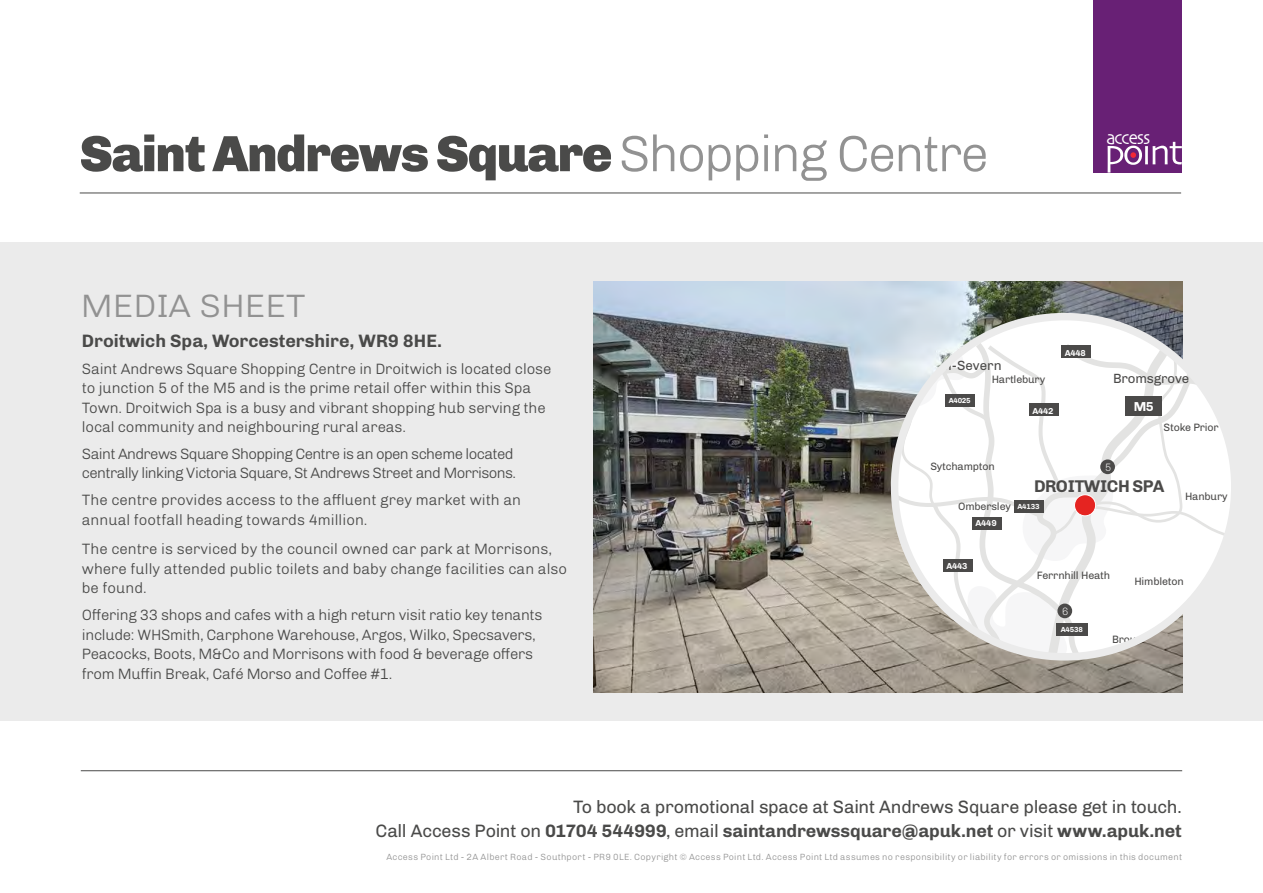
<style>
.page{position:relative;width:1263px;height:893px;background:#fff}
.page>*{position:absolute;margin:0;border:0;box-sizing:border-box;transform-origin:0 0}
.t1{font:900 51px "Chivo";letter-spacing:-.03em;color:#4a4a49}
.t2{font:300 32.4px "Chivo";color:#929292;scale:1.06 1}
.t3{font:19.65px "Skia";letter-spacing:-.06em;color:#fff;scale:.91 1}
.t4{font:18px/24px "Chivo";letter-spacing:-.015em;color:#4a4a49;text-align:right}
.t5{font:700 18px "Chivo";color:#4a4a49}
.t6{font:700 17.1px "Chivo";letter-spacing:-.035em;color:#4b4a49}
.t7{font:300 15px/19.5px "Chivo";letter-spacing:-.01em;color:#4a4a49}
.t8{font:300 15px/19.5px "Chivo";letter-spacing:-.04em;color:#4a4a49}
.t9{font:13.35px "Chivo";letter-spacing:-.015em;color:#4b4a49}
.t10{font:700 13.05px "Chivo";color:#fff}
.t11{font:10.65px "Chivo";letter-spacing:-.015em;color:#4b4a49}
.t12{font:300 10.65px "Chivo";color:#fff}
.t13{font:300 9px "Chivo";letter-spacing:.03em;color:#929292}
.t14{font:700 8.7px "Chivo";letter-spacing:-.035em;color:#fff}
.t15{font:700 7.35px "Chivo";letter-spacing:-.035em;color:#fff}
.s1{font-weight:300;color:#929292}
.s2{font-weight:700}
</style>
<div class="page">
<div style="left:0;top:242px;width:1263px;height:479px;background:#ebebeb"></div>
<img style="left:593px;top:281px;width:590px;height:411px">
<hr style="left:81px;top:770px;width:1101px;height:1px;background:#4a4a49">
<div style="left:894px;top:317px;width:341px;height:340px;background:#fff;border-radius:50%"></div>
<svg style="left:894px;top:343px;width:335px;height:314px"></svg>
<div style="left:943px;top:559px;width:29px;height:13px;background:#4b4a49"></div>
<div style="left:1029px;top:403px;width:29px;height:13px;background:#4b4a49"></div>
<div style="left:945px;top:394px;width:29px;height:13px;background:#4b4a49"></div>
<div style="left:1014px;top:500px;width:29px;height:13px;background:#4b4a49"></div>
<div style="left:891px;top:313px;width:347px;height:348px;border:8px solid #ebebeb;border-radius:50%"></div>
<div style="left:1093px;top:0;width:89px;height:172px;background:#682075"></div>
<svg style="left:1107px;top:142px;width:74px;height:30px"></svg>
<hr style="left:80px;top:193px;width:1101px;height:1px;background:#4a4a49">
<h1 class="t1" style="left:80px;top:113px;width:911px">Saint Andrews Square <span class="s1">Shopping Centre</span></h1>
<h2 class="t2" style="left:81px;top:282px;width:214px">MEDIA SHEET</h2>
<h3 class="t3" style="left:1106px;top:126px;width:50px">access</h3>
<p class="t5" style="left:82px;top:326px;width:362px">Droitwich Spa, Worcestershire, WR9 8HE.</p>
<p class="t7" style="left:82px;top:357px;width:471px">Saint Andrews Square Shopping Centre in Droitwich is located close to junction 5 of the M5 and is the prime retail offer within this Spa Town. Droitwich Spa is a busy and vibrant shopping hub serving the local community and neighbouring rural areas.</p>
<p class="t8" style="left:82px;top:443px;width:436px">Saint Andrews Square Shopping Centre is an open scheme located centrally linking Victoria Square, St Andrews Street and Morrisons.</p>
<p class="t7" style="left:82px;top:489px;width:441px">The centre provides access to the affluent grey market with an annual footfall heading towards 4million.</p>
<p class="t7" style="left:82px;top:538px;width:487px">The centre is serviced by the council owned car park at Morrisons, where fully attended public toilets and baby change facilities can also be found.</p>
<p class="t7" style="left:82px;top:604px;width:462px">Offering 33 shops and cafes with a high return visit ratio key tenants include: WHSmith, Carphone Warehouse, Argos, Wilko, Specsavers, Peacocks, Boots, M&amp;Co and Morrisons with food &amp; beverage offers from Muffin Break, Café Morso and Coffee #1.</p>
<p class="t15" style="left:949px;top:396px;width:24px">A4025</p>
<p class="t11" style="left:992px;top:373px;width:55px">Hartlebury</p>
<p class="t14" style="left:1032px;top:406px;width:23px">A442</p>
<p class="t14" style="left:1065px;top:348px;width:23px">A448</p>
<p class="t11" style="left:930px;top:460px;width:66px">Sytchampton</p>
<p class="t9" style="left:1113px;top:370px;width:78px">Bromsgrove</p>
<p class="t10" style="left:1134px;top:399px;width:22px">M5</p>
<p class="t12" style="left:1105px;top:461px;width:8px">5</p>
<p class="t11" style="left:1164px;top:421px;width:57px">Stoke Prior</p>
<p class="t6" style="left:1034px;top:476px;width:132px">DROITWICH SPA</p>
<p class="t11" style="left:958px;top:501px;width:54px">Ombersley</p>
<p class="t15" style="left:1017px;top:503px;width:24px">A4133</p>
<p class="t14" style="left:975px;top:518px;width:23px">A449</p>
<p class="t11" style="left:1185px;top:490px;width:44px">Hanbury</p>
<p class="t14" style="left:946px;top:561px;width:23px">A443</p>
<p class="t11" style="left:1037px;top:569px;width:75px">Ferrnhill Heath</p>
<p class="t12" style="left:1062px;top:605px;width:8px">6</p>
<p class="t15" style="left:1061px;top:625px;width:24px">A4538</p>
<p class="t11" style="left:1134px;top:575px;width:51px">Himbleton</p>
<p class="t4" style="left:376px;top:793px;width:808px">To book a promotional space at Saint Andrews Square please get in touch.<br>Call Access Point on <span class="s2">01704 544999</span>, email <span class="s2">saintandrewssquare@apuk.net</span> or visit <span class="s2">www.apuk.net</span></p>
<p class="t13" style="left:386px;top:850px;width:797px">Access Point Ltd - 2A Albert Road - Southport - PR9 0LE. Copyright © Access Point Ltd. Access Point Ltd assumes no responsibility or liability for errors or omissions in this document</p>
</div>
